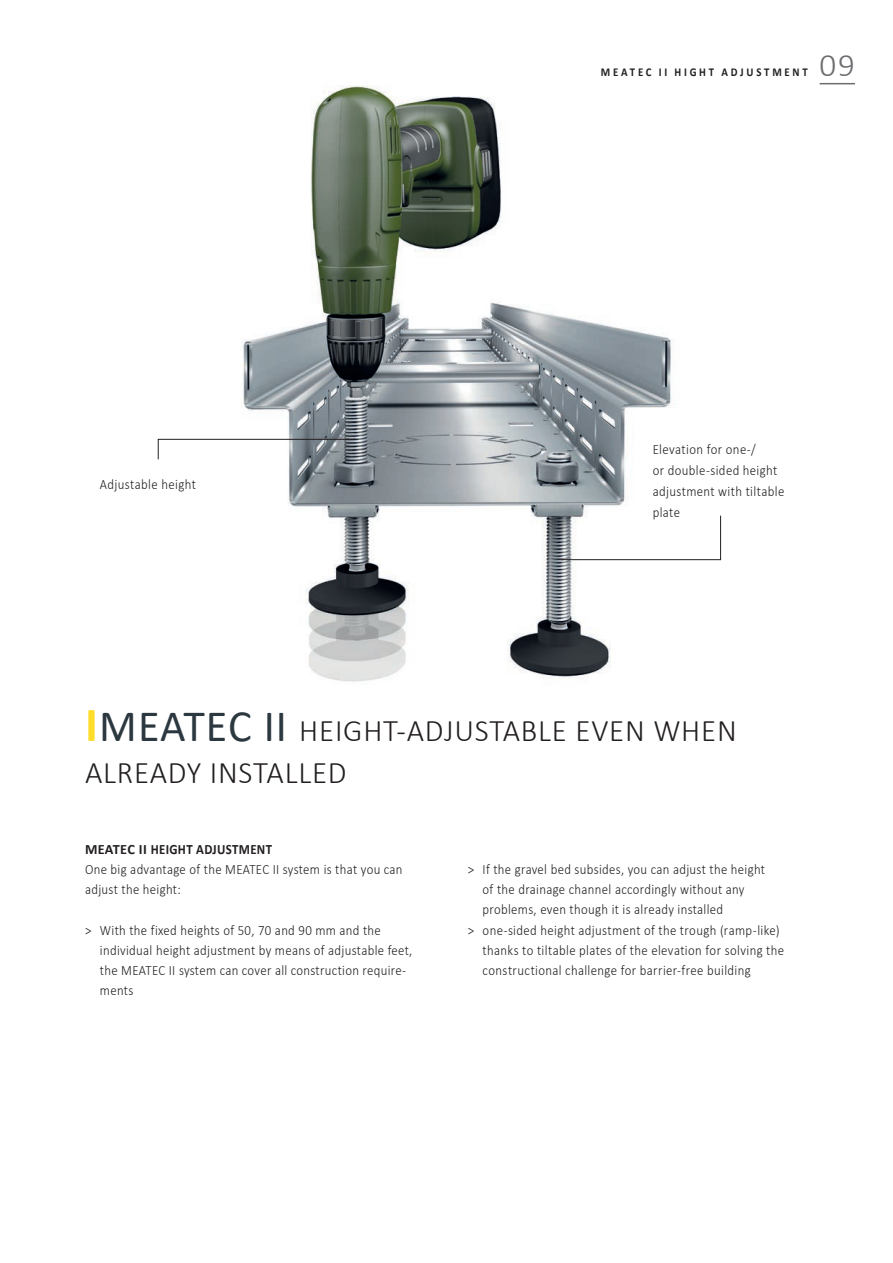
<style>
.page{position:relative;width:893px;height:1263px;background:#fff}
.page>*{position:absolute;margin:0;border:0;box-sizing:border-box;transform-origin:0 0}
.t1{font:300 33px "Calibri";color:#6c6d70}
.t2{font:300 31.5px/42px "Calibri";letter-spacing:.025em;color:#231f20}
.t3{font:300 14.25px/20.2px "Calibri";letter-spacing:.025em;color:#231f20;scale:.9 1}
.t4{font:700 14.25px "Calibri";letter-spacing:.025em;color:#231f20}
.t5{font:700 12px "Calibri";letter-spacing:.255em;color:#231f20;scale:.9 1}
.s1{font-weight:700;font-size:49.5px;color:#ffdd2b}
.s2{font-weight:400;font-size:45px;color:#2c3840}
</style>
<div class="page">
<img style="left:232px;top:85px;width:448px;height:597px">
<svg style="left:158px;top:439px;width:197px;height:21px"></svg>
<svg style="left:561px;top:515px;width:160px;height:45px"></svg>
<hr style="left:820px;top:83px;width:35px;height:1px;background:#6c6d70">
<p class="t5" style="left:601px;top:64px;width:231px">MEATEC II HIGHT ADJUSTMENT</p>
<h1 class="t1" style="left:820px;top:45px;width:37px">09</h1>
<p class="t3" style="left:100px;top:474px;width:108px">Adjustable height</p>
<p class="t3" style="left:653px;top:439px;width:148px;line-height:21px">Elevation for one-/<br>or double-sided height adjustment with tiltable plate</p>
<h2 class="t2" style="left:85px;top:709px;width:653px"><span class="s1">I</span><span class="s2">MEATEC II</span> HEIGHT-ADJUSTABLE EVEN WHEN<br>ALREADY INSTALLED</h2>
<p class="t4" style="left:85px;top:839px;width:188px">MEATEC II HEIGHT ADJUSTMENT</p>
<p class="t3" style="left:85px;top:859px;width:354px">One big advantage of the MEATEC II system is that you can adjust the height:</p>
<p class="t3" style="left:100px;top:919px;width:349px;text-indent:-15px">&gt; With the fixed heights of 50, 70 and 90 mm and the individual height adjustment by means of adjustable feet, the MEATEC II system can cover all construction require&shy;ments</p>
<p class="t3" style="left:468px;top:859px;width:332px">&gt; If the gravel bed subsides, you can adjust the height</p>
<p class="t3" style="left:483px;top:879px;width:293px">of the drainage channel accordingly without any</p>
<p class="t3" style="left:483px;top:899px;width:269px">problems, even though it is already installed</p>
<p class="t3" style="left:468px;top:919px;width:348px">&gt; one-sided height adjustment of the trough (ramp-like)</p>
<p class="t3" style="left:483px;top:940px;width:337px">thanks to tiltable plates of the elevation for solving the</p>
<p class="t3" style="left:483px;top:960px;width:300px">constructional challenge for barrier-free building</p>
</div>
